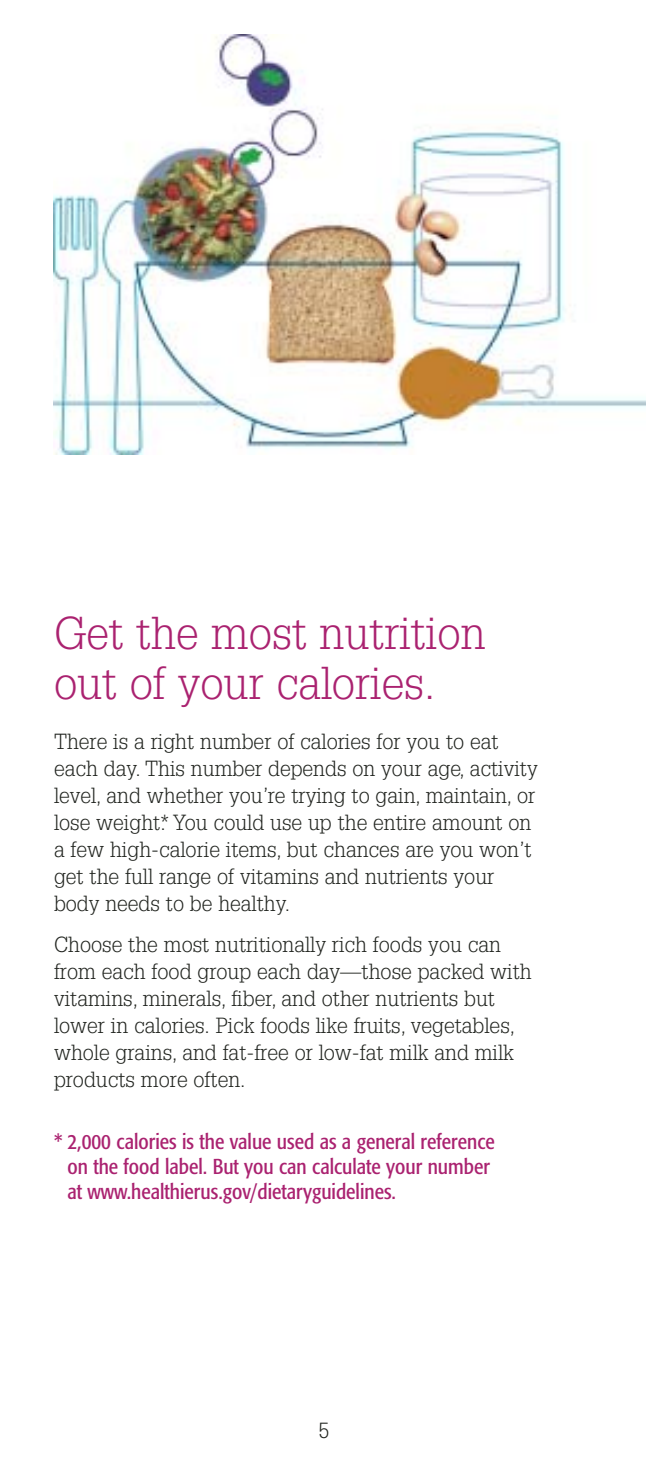
<style>
.page{position:relative;width:648px;height:1458px;background:#fff}
.page>*{position:absolute;margin:0;border:0;box-sizing:border-box;transform-origin:0 0}
.t1{font:300 45px/49.5px "Glypha";color:#aa2270}
.t2{font:300 21.38px/27px "Glypha";color:#20231e}
.t3{font:condensed 21.38px/24.8px "Formata";color:#aa2270}
</style>
<div class="page">
<img style="left:53px;top:35px;width:592px;height:420px">
<p class="t1" style="left:54px;top:612px;width:433px">Get the most nutrition out of your calories.</p>
<p class="t2" style="left:54px;top:730px;width:485px">There is a right number of calories for you to eat each day. This number depends on your age, activity level, and whether you’re trying to gain, maintain, or lose weight.* You could use up the entire amount on a few high-calorie items, but chances are you won’t get the full range of vitamins and nutrients your body needs to be healthy.</p>
<p class="t2" style="left:54px;top:932px;width:479px">Choose the most nutritionally rich foods you can from each food group each day—those packed with vitamins, minerals, fiber, and other nutrients but lower in calories. Pick foods like fruits, vegetables, whole grains, and fat-free or low-fat milk and milk products more often.</p>
<p class="t3" style="left:68px;top:1131px;width:429px;text-indent:-14px">* 2,000 calories is the value used as a general reference on the food label. But you can calculate your number at www.healthierus.gov/dietaryguidelines.</p>
<p class="t2" style="left:319px;top:1418px;width:12px">5</p>
</div>
